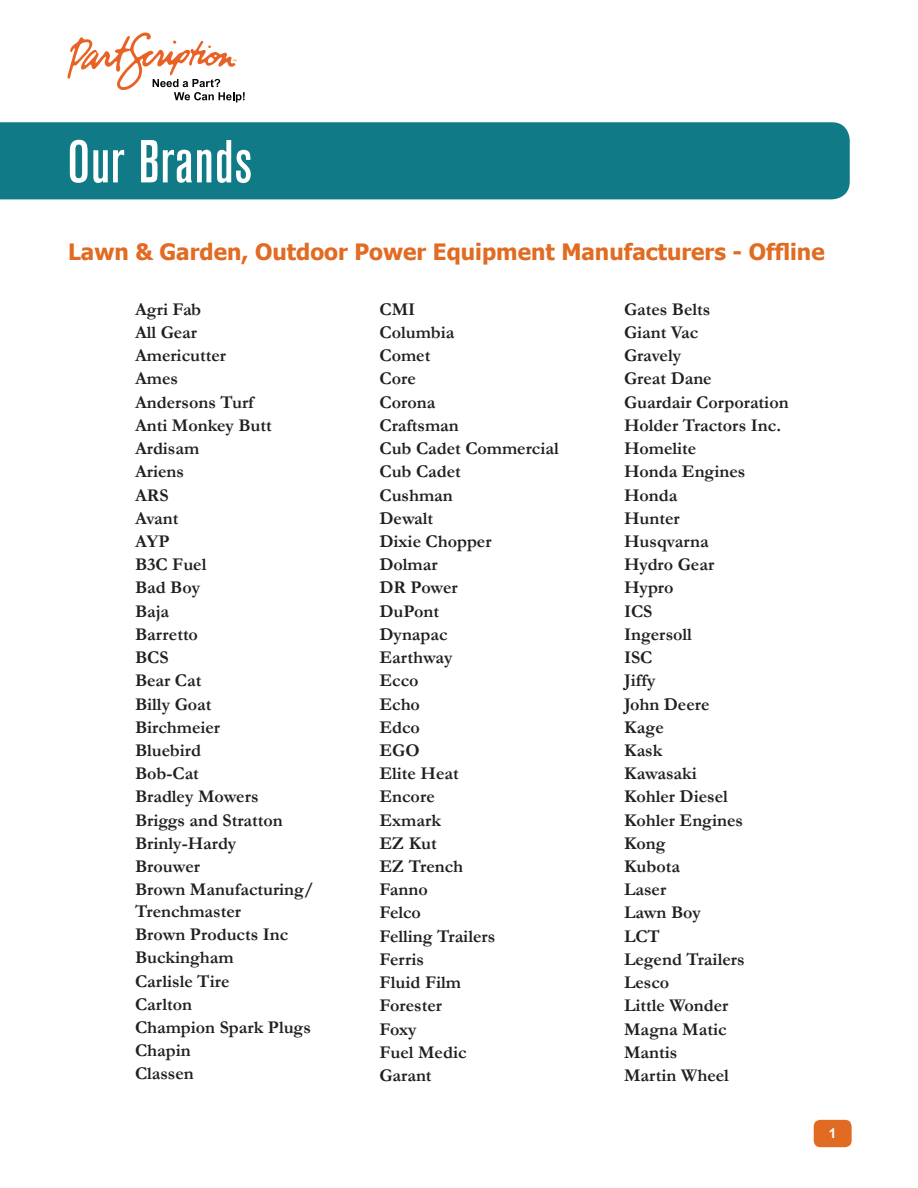
<style>
.page{position:relative;width:918px;height:1188px;background:#fff}
.page>*{position:absolute;margin:0;border:0;box-sizing:border-box;transform-origin:0 0}
.t1{font:500 condensed 60px "Akzidenz Grotesk BE";letter-spacing:.02em;color:#fff}
.A_Head{font:700 22.5px "Tahoma";color:#e16b22}
.t2{font:700 18px/21.6px "Garamond";color:#231f20}
.t3{font:700 13.65px "Arial";color:#fff}
</style>
<div class="page">
<div style="left:814px;top:1120px;width:38px;height:27px;background:#e16b22;border-radius:7px"></div>
<svg style="left:68px;top:33px;width:177px;height:69px"></svg>
<div style="left:0;top:122px;width:850px;height:77px;background:#107b87"></div>
<p class="t1" style="left:68px;top:128px;width:186px">Our Brands</p>
<p class="A_Head" style="left:68px;top:236px;width:758px">Lawn &amp; Garden, Outdoor Power Equipment Manufacturers - Offline</p>
<p class="t2" style="left:135px;top:298px;width:68px">Agri Fab</p>
<p class="t2" style="left:135px;top:322px;width:64px">All Gear</p>
<p class="t2" style="left:135px;top:345px;width:92px">Americutter</p>
<p class="t2" style="left:135px;top:368px;width:44px">Ames</p>
<p class="t2" style="left:135px;top:391px;width:120px">Andersons Turf</p>
<p class="t2" style="left:135px;top:414px;width:138px">Anti Monkey Butt</p>
<p class="t2" style="left:135px;top:438px;width:66px">Ardisam</p>
<p class="t2" style="left:135px;top:461px;width:50px">Ariens</p>
<p class="t2" style="left:135px;top:484px;width:35px">ARS</p>
<p class="t2" style="left:135px;top:507px;width:45px">Avant</p>
<p class="t2" style="left:135px;top:531px;width:36px">AYP</p>
<p class="t2" style="left:135px;top:554px;width:73px">B3C Fuel</p>
<p class="t2" style="left:135px;top:577px;width:67px">Bad Boy</p>
<p class="t2" style="left:135px;top:600px;width:36px">Baja</p>
<p class="t2" style="left:135px;top:623px;width:65px">Barretto</p>
<p class="t2" style="left:135px;top:647px;width:35px">BCS</p>
<p class="t2" style="left:135px;top:670px;width:68px">Bear Cat</p>
<p class="t2" style="left:135px;top:693px;width:78px">Billy Goat</p>
<p class="t2" style="left:135px;top:716px;width:87px">Birchmeier</p>
<p class="t2" style="left:135px;top:740px;width:68px">Bluebird</p>
<p class="t2" style="left:135px;top:763px;width:65px">Bob-Cat</p>
<p class="t2" style="left:135px;top:786px;width:125px">Bradley Mowers</p>
<p class="t2" style="left:135px;top:809px;width:149px">Briggs and Stratton</p>
<p class="t2" style="left:135px;top:832px;width:103px">Brinly-Hardy</p>
<p class="t2" style="left:135px;top:856px;width:67px">Brouwer</p>
<p class="t2" style="left:135px;top:879px;width:180px">Brown Manufacturing/<br>Trenchmaster</p>
<p class="t2" style="left:135px;top:924px;width:155px">Brown Products Inc</p>
<p class="t2" style="left:135px;top:947px;width:100px">Buckingham</p>
<p class="t2" style="left:135px;top:970px;width:96px">Carlisle Tire</p>
<p class="t2" style="left:135px;top:993px;width:59px">Carlton</p>
<p class="t2" style="left:135px;top:1017px;width:177px">Champion Spark Plugs</p>
<p class="t2" style="left:135px;top:1040px;width:57px">Chapin</p>
<p class="t2" style="left:135px;top:1063px;width:60px">Classen</p>
<p class="t2" style="left:380px;top:298px;width:37px">CMI</p>
<p class="t2" style="left:380px;top:322px;width:76px">Columbia</p>
<p class="t2" style="left:380px;top:345px;width:52px">Comet</p>
<p class="t2" style="left:380px;top:368px;width:38px">Core</p>
<p class="t2" style="left:380px;top:391px;width:57px">Corona</p>
<p class="t2" style="left:380px;top:414px;width:81px">Craftsman</p>
<p class="t2" style="left:380px;top:438px;width:181px">Cub Cadet Commercial</p>
<p class="t2" style="left:380px;top:461px;width:83px">Cub Cadet</p>
<p class="t2" style="left:380px;top:484px;width:75px">Cushman</p>
<p class="t2" style="left:380px;top:507px;width:55px">Dewalt</p>
<p class="t2" style="left:380px;top:531px;width:114px">Dixie Chopper</p>
<p class="t2" style="left:380px;top:554px;width:60px">Dolmar</p>
<p class="t2" style="left:380px;top:577px;width:80px">DR Power</p>
<p class="t2" style="left:380px;top:600px;width:61px">DuPont</p>
<p class="t2" style="left:380px;top:623px;width:70px">Dynapac</p>
<p class="t2" style="left:380px;top:647px;width:75px">Earthway</p>
<p class="t2" style="left:380px;top:670px;width:41px">Ecco</p>
<p class="t2" style="left:380px;top:693px;width:42px">Echo</p>
<p class="t2" style="left:380px;top:716px;width:42px">Edco</p>
<p class="t2" style="left:380px;top:740px;width:42px">EGO</p>
<p class="t2" style="left:380px;top:763px;width:81px">Elite Heat</p>
<p class="t2" style="left:380px;top:786px;width:57px">Encore</p>
<p class="t2" style="left:380px;top:809px;width:63px">Exmark</p>
<p class="t2" style="left:380px;top:832px;width:59px">EZ Kut</p>
<p class="t2" style="left:380px;top:856px;width:85px">EZ Trench</p>
<p class="t2" style="left:380px;top:879px;width:50px">Fanno</p>
<p class="t2" style="left:380px;top:902px;width:43px">Felco</p>
<p class="t2" style="left:380px;top:925px;width:117px">Felling Trailers</p>
<p class="t2" style="left:380px;top:949px;width:46px">Ferris</p>
<p class="t2" style="left:380px;top:972px;width:83px">Fluid Film</p>
<p class="t2" style="left:380px;top:995px;width:64px">Forester</p>
<p class="t2" style="left:380px;top:1018px;width:39px">Foxy</p>
<p class="t2" style="left:380px;top:1041px;width:89px">Fuel Medic</p>
<p class="t2" style="left:380px;top:1065px;width:54px">Garant</p>
<p class="t2" style="left:624px;top:298px;width:88px">Gates Belts</p>
<p class="t2" style="left:624px;top:322px;width:76px">Giant Vac</p>
<p class="t2" style="left:624px;top:345px;width:59px">Gravely</p>
<p class="t2" style="left:624px;top:368px;width:89px">Great Dane</p>
<p class="t2" style="left:624px;top:391px;width:166px">Guardair Corporation</p>
<p class="t2" style="left:624px;top:414px;width:159px">Holder Tractors Inc.</p>
<p class="t2" style="left:624px;top:438px;width:74px">Homelite</p>
<p class="t2" style="left:624px;top:461px;width:123px">Honda Engines</p>
<p class="t2" style="left:624px;top:484px;width:55px">Honda</p>
<p class="t2" style="left:624px;top:507px;width:57px">Hunter</p>
<p class="t2" style="left:624px;top:531px;width:86px">Husqvarna</p>
<p class="t2" style="left:624px;top:554px;width:92px">Hydro Gear</p>
<p class="t2" style="left:624px;top:577px;width:51px">Hypro</p>
<p class="t2" style="left:624px;top:600px;width:30px">ICS</p>
<p class="t2" style="left:624px;top:623px;width:69px">Ingersoll</p>
<p class="t2" style="left:624px;top:647px;width:30px">ISC</p>
<p class="t2" style="left:624px;top:670px;width:33px">Jiffy</p>
<p class="t2" style="left:624px;top:693px;width:87px">John Deere</p>
<p class="t2" style="left:624px;top:716px;width:41px">Kage</p>
<p class="t2" style="left:624px;top:740px;width:40px">Kask</p>
<p class="t2" style="left:624px;top:763px;width:74px">Kawasaki</p>
<p class="t2" style="left:624px;top:786px;width:105px">Kohler Diesel</p>
<p class="t2" style="left:624px;top:809px;width:121px">Kohler Engines</p>
<p class="t2" style="left:624px;top:832px;width:43px">Kong</p>
<p class="t2" style="left:624px;top:856px;width:58px">Kubota</p>
<p class="t2" style="left:624px;top:879px;width:44px">Laser</p>
<p class="t2" style="left:624px;top:902px;width:79px">Lawn Boy</p>
<p class="t2" style="left:624px;top:925px;width:37px">LCT</p>
<p class="t2" style="left:624px;top:949px;width:122px">Legend Trailers</p>
<p class="t2" style="left:624px;top:972px;width:47px">Lesco</p>
<p class="t2" style="left:624px;top:995px;width:106px">Little Wonder</p>
<p class="t2" style="left:624px;top:1018px;width:104px">Magna Matic</p>
<p class="t2" style="left:624px;top:1041px;width:55px">Mantis</p>
<p class="t2" style="left:624px;top:1065px;width:106px">Martin Wheel</p>
<p class="t3" style="left:829px;top:1124px;width:9px">1</p>
</div>
